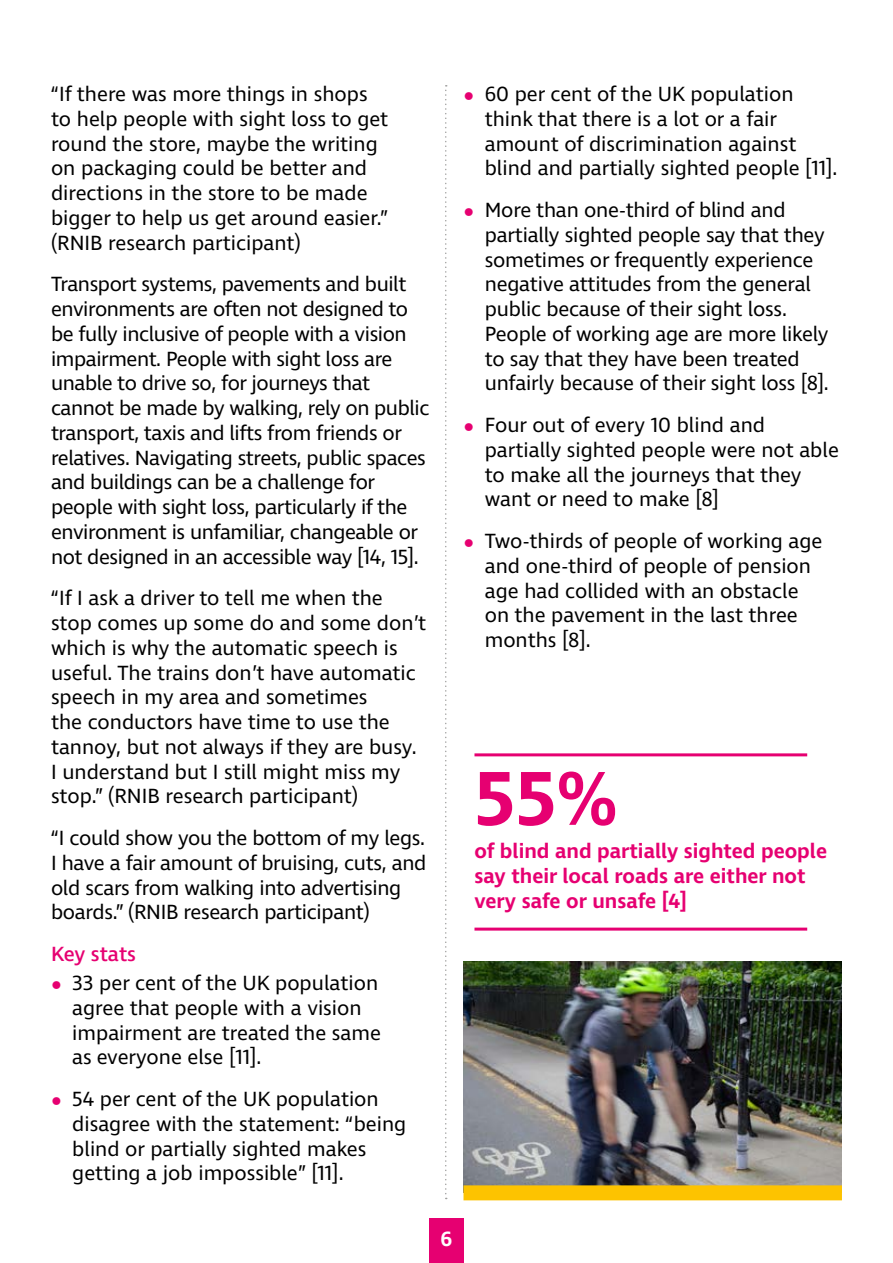
<style>
.page{position:relative;width:893px;height:1263px;background:#fff}
.page>*{position:absolute;margin:0;border:0;box-sizing:border-box;transform-origin:0 0}
.P_Quotes_big{font:600 78px "Ingra";color:#e60071}
.P___14pt_Body{font:21px/24.8px "Ingra";letter-spacing:-.015em;color:#000}
.P___14pt_bullets{font:21px/24.8px "Ingra";color:#000}
.P-Quotes_small{font:600 21px/24.8px "Ingra";color:#e60071}
.t1{font:500 21px "Ingra";color:#e60071}
.t2{font:600 21px "Ingra";color:#fff}
.s1{font-weight:700;font-size:27px;color:#e60071}
</style>
<div class="page">
<div style="left:429px;top:1218px;width:34px;height:45px;background:#e60071"></div>
<svg style="left:445px;top:85px;width:2px;height:1114px"></svg>
<hr style="left:474px;top:927px;width:333px;height:3px;background:#e60071">
<hr style="left:474px;top:753px;width:333px;height:3px;background:#e60071">
<img style="left:463px;top:961px;width:379px;height:224px">
<div style="left:463px;top:1185px;width:379px;height:15px;background:#fdc300"></div>
<p class="P___14pt_Body" style="left:51px;top:83px;width:339px">“If there was more things in shops to help people with sight loss to get round the store, maybe the writing on packaging could be better and directions in the store to be made bigger to help us get around easier.” (RNIB research participant)</p>
<p class="P___14pt_Body" style="left:51px;top:273px;width:380px">Transport systems, pavements and built environments are often not designed to be fully inclusive of people with a vision impairment. People with sight loss are unable to drive so, for journeys that cannot be made by walking, rely on public transport, taxis and lifts from friends or relatives. Navigating streets, public spaces and buildings can be a challenge for people with sight loss, particularly if the environment is unfamiliar, changeable or not designed in an accessible way [14, 15].</p>
<p class="P___14pt_Body" style="left:51px;top:587px;width:377px">“If I ask a driver to tell me when the stop comes up some do and some don’t which is why the automatic speech is useful. The trains don’t have automatic speech in my area and sometimes<br>the conductors have time to use the tannoy, but not always if they are busy.<br>I understand but I still might miss my stop.” (RNIB research participant)</p>
<p class="P___14pt_Body" style="left:51px;top:827px;width:377px">“I could show you the bottom of my legs.<br>I have a fair amount of bruising, cuts, and old scars from walking into advertising boards.” (RNIB research participant)</p>
<h4 class="t1" style="left:51px;top:941px;width:87px">Key stats</h4>
<p class="P___14pt_bullets" style="left:72px;top:972px;width:310px;text-indent:-21px"><span class="s1">•</span> 33 per cent of the UK population agree that people with a vision impairment are treated the same as everyone else [11].</p>
<p class="P___14pt_bullets" style="left:72px;top:1088px;width:336px;text-indent:-21px"><span class="s1">•</span> 54 per cent of the UK population disagree with the statement: “being blind or partially sighted makes getting a job impossible” [11].</p>
<p class="P___14pt_bullets" style="left:485px;top:83px;width:354px;text-indent:-21px"><span class="s1">•</span> 60 per cent of the UK population think that there is a lot or a fair amount of discrimination against blind and partially sighted people [11].</p>
<p class="P___14pt_bullets" style="left:485px;top:199px;width:345px;text-indent:-21px"><span class="s1">•</span> More than one-third of blind and partially sighted people say that they sometimes or frequently experience negative attitudes from the general public because of their sight loss.<br>People of working age are more likely to say that they have been treated unfairly because of their sight loss [8].</p>
<p class="P___14pt_bullets" style="left:485px;top:414px;width:356px;text-indent:-21px"><span class="s1">•</span> Four out of every 10 blind and partially sighted people were not able to make all the journeys that they want or need to make [8]</p>
<p class="P___14pt_bullets" style="left:485px;top:530px;width:339px;text-indent:-21px"><span class="s1">•</span> Two-thirds of people of working age and one-third of people of pension age had collided with an obstacle on the pavement in the last three months [8].</p>
<p class="P_Quotes_big" style="left:474px;top:750px;width:145px">55%</p>
<p class="P-Quotes_small" style="left:474px;top:840px;width:354px">of blind and partially sighted people say their local roads are either not very safe or unsafe [4]</p>
<p class="t2" style="left:441px;top:1226px;width:13px">6</p>
</div>
